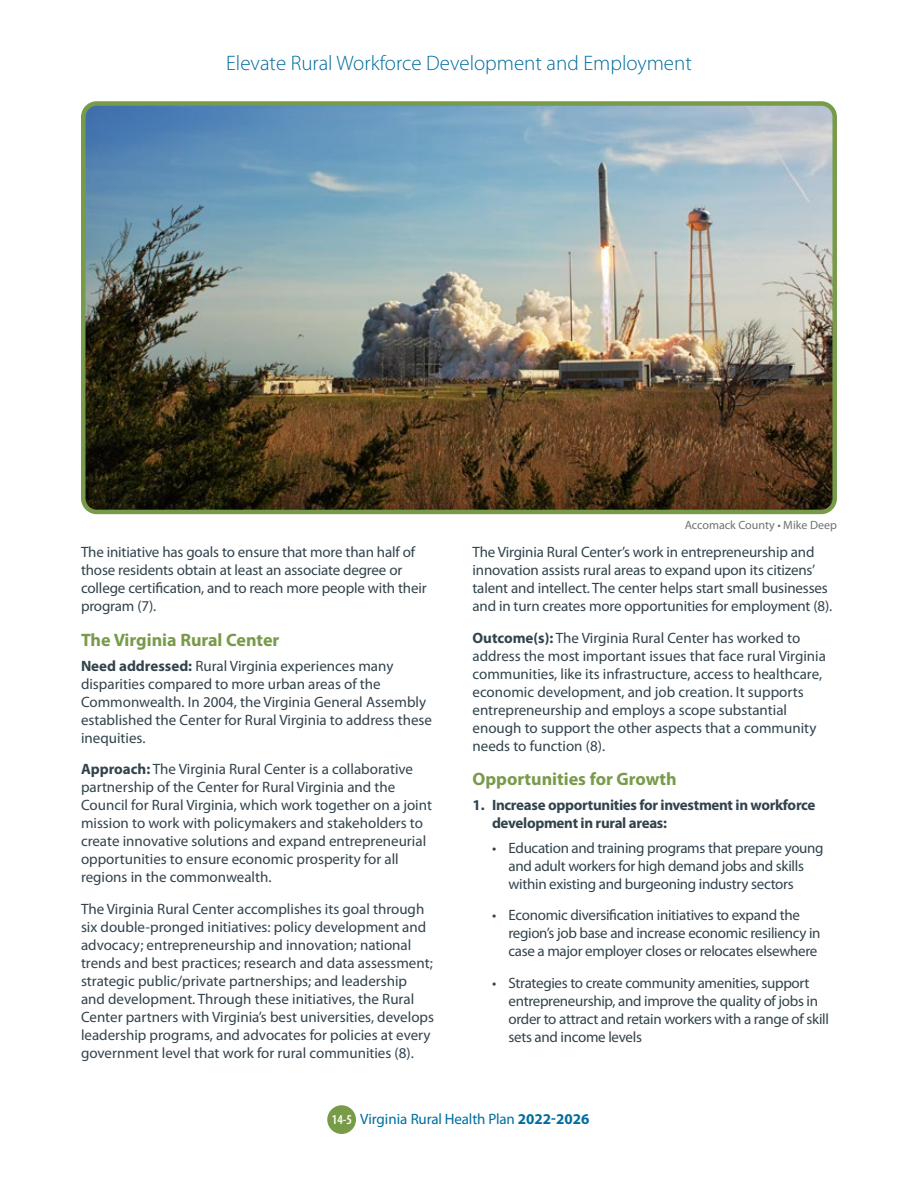
<style>
.page{position:relative;width:918px;height:1188px;background:#fff}
.page>*{position:absolute;margin:0;border:0;box-sizing:border-box;transform-origin:0 0}
.CC_Green_headings{font:300 21px "Myriad Pro";color:#006d9e}
.Green_subheading{font:700 18px "Myriad Pro";color:#789b4a}
.body_text{font:15px/18px "Myriad Pro";letter-spacing:-.005em;color:#32434c}
.body_text_bold{font:700 15px/18px "Myriad Pro";letter-spacing:-.02em;color:#32434c}
.body_text-2{font:15px "Myriad Pro";letter-spacing:-.01em;color:#006d9e}
.Page{font:600 condensed 13.5px "Myriad Pro";color:#fff}
.Caption_gray{font:12px "Myriad Pro";color:#707272}
.s1{font-weight:700}
</style>
<div class="page">
<img style="left:86px;top:106px;width:746px;height:403px">
<div style="left:81px;top:101px;width:756px;height:413px;border:4px solid #789b4a;border-radius:14px"></div>
<div style="left:327px;top:1105px;width:29px;height:29px;background:#789b4a;border-radius:50%"></div>
<p class="CC_Green_headings" style="left:226px;top:52px;width:467px">Elevate Rural Workforce Development and Employment</p>
<p class="body_text" style="left:81px;top:543px;width:347px">The initiative has goals to ensure that more than half of those residents obtain at least an associate degree or college certification, and to reach more people with their program (7).</p>
<p class="Green_subheading" style="left:81px;top:628px;width:200px">The Virginia Rural Center</p>
<p class="body_text" style="left:81px;top:656px;width:353px"><span class="s1">Need addressed:</span> Rural Virginia experiences many disparities compared to more urban areas of the Commonwealth. In 2004, the Virginia General Assembly established the Center for Rural Virginia to address these inequities.</p>
<p class="body_text" style="left:81px;top:760px;width:353px"><span class="s1">Approach:</span> The Virginia Rural Center is a collaborative partnership of the Center for Rural Virginia and the Council for Rural Virginia, which work together on a joint mission to work with policymakers and stakeholders to create innovative solutions and expand entrepreneurial opportunities to ensure economic prosperity for all regions in the commonwealth.</p>
<p class="body_text" style="left:81px;top:899px;width:355px">The Virginia Rural Center accomplishes its goal through six double-pronged initiatives: policy development and advocacy; entrepreneurship and innovation; national trends and best practices; research and data assessment; strategic public/private partnerships; and leadership and development. Through these initiatives, the Rural Center partners with Virginia’s best universities, develops leadership programs, and advocates for policies at every government level that work for rural communities (8).</p>
<p class="Caption_gray" style="left:685px;top:518px;width:154px">Accomack County • Mike Deep</p>
<p class="body_text" style="left:472px;top:543px;width:361px">The Virginia Rural Center’s work in entrepreneurship and innovation assists rural areas to expand upon its citizens’ talent and intellect. The center helps start small businesses and in turn creates more opportunities for employment (8).</p>
<p class="body_text" style="left:472px;top:629px;width:355px"><span class="s1">Outcome(s):</span> The Virginia Rural Center has worked to address the most important issues that face rural Virginia communities, like its infrastructure, access to healthcare, economic development, and job creation. It supports entrepreneurship and employs a scope substantial enough to support the other aspects that a community needs to function (8).</p>
<p class="Green_subheading" style="left:472px;top:768px;width:206px">Opportunities for Growth</p>
<p class="body_text_bold" style="left:492px;top:796px;width:325px;text-indent:-20px">1. Increase opportunities for investment in workforce development in rural areas:</p>
<p class="body_text" style="left:508px;top:839px;width:317px;text-indent:-16px">• Education and training programs that prepare young and adult workers for high demand jobs and skills within existing and burgeoning industry sectors</p>
<p class="body_text" style="left:508px;top:906px;width:314px;text-indent:-16px">• Economic diversification initiatives to expand the region’s job base and increase economic resiliency in case a major employer closes or relocates elsewhere</p>
<p class="body_text" style="left:508px;top:974px;width:322px;text-indent:-16px">• Strategies to create community amenities, support entrepreneurship, and improve the quality of jobs in order to attract and retain workers with a range of skill sets and income levels</p>
<p class="Page" style="left:332px;top:1112px;width:22px">14-5</p>
<p class="body_text-2" style="left:360px;top:1109px;width:231px">Virginia Rural Health Plan <span class="s1">2022-2026</span></p>
</div>
